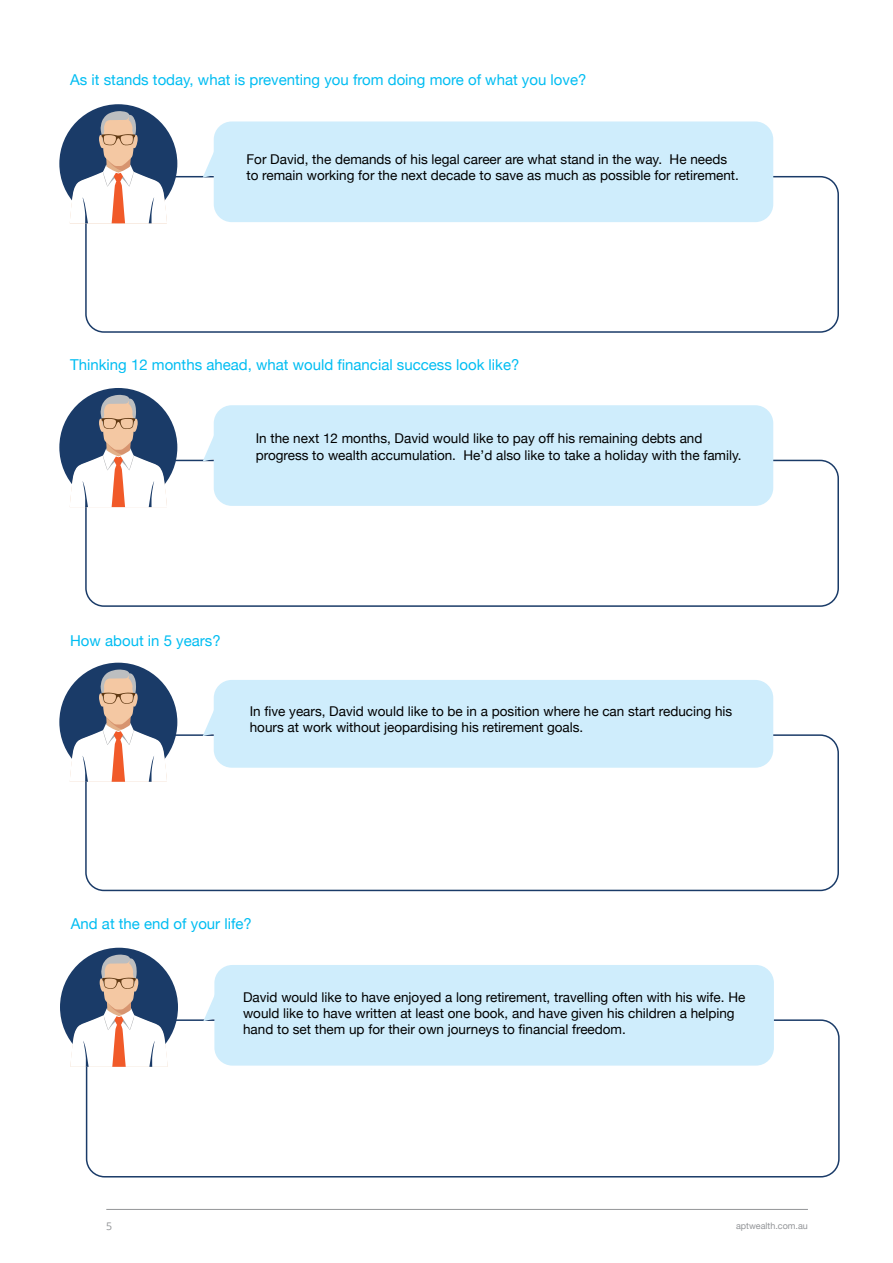
<style>
.page{position:relative;width:893px;height:1263px;background:#fff}
.page>*{position:absolute;margin:0;border:0;box-sizing:border-box;transform-origin:0 0}
.t1{font:15px "Helvetica Neue";color:#00bdf2}
.t2{font:13.5px/16.2px "Helvetica Neue";color:#000}
.t3{font:10.5px "Open Sans";color:#939598}
.t4{font:9px "Helvetica Neue";color:#939598}
</style>
<div class="page">
<hr style="left:106px;top:1209px;width:702px;height:1px;background:#939598">
<div style="left:85px;top:176px;width:754px;height:157px;border:2px solid #1a3b68;border-radius:18px"></div>
<div style="left:85px;top:460px;width:754px;height:147px;border:2px solid #1a3b68;border-radius:18px"></div>
<div style="left:85px;top:734px;width:754px;height:157px;border:2px solid #1a3b68;border-radius:18px"></div>
<div style="left:214px;top:121px;width:559px;height:101px;background:#cfedfc;border-radius:18px"></div>
<svg style="left:203px;top:135px;width:12px;height:43px"></svg>
<div style="left:59px;top:104px;width:118px;height:119px;background:#1a3b68;border-radius:50%"></div>
<svg style="left:70px;top:111px;width:97px;height:112px"></svg>
<div style="left:214px;top:405px;width:559px;height:101px;background:#cfedfc;border-radius:18px"></div>
<svg style="left:203px;top:422px;width:11px;height:39px"></svg>
<div style="left:59px;top:388px;width:118px;height:119px;background:#1a3b68;border-radius:50%"></div>
<svg style="left:70px;top:395px;width:97px;height:112px"></svg>
<div style="left:214px;top:680px;width:559px;height:88px;background:#cfedfc;border-radius:18px"></div>
<svg style="left:203px;top:697px;width:11px;height:39px"></svg>
<div style="left:59px;top:663px;width:118px;height:118px;background:#1a3b68;border-radius:50%"></div>
<svg style="left:70px;top:669px;width:97px;height:113px"></svg>
<div style="left:86px;top:1019px;width:754px;height:158px;border:2px solid #1a3b68;border-radius:18px"></div>
<div style="left:214px;top:965px;width:560px;height:100px;background:#cfedfc;border-radius:18px"></div>
<svg style="left:203px;top:979px;width:12px;height:42px"></svg>
<div style="left:60px;top:948px;width:118px;height:118px;background:#1a3b68;border-radius:50%"></div>
<svg style="left:70px;top:954px;width:98px;height:113px"></svg>
<p class="t1" style="left:70px;top:71px;width:518px">As it stands today, what is preventing you from doing more of what you love?</p>
<p class="t2" style="left:247px;top:151px;width:494px">For David, the demands of his legal career are what stand in the way. He needs to remain working for the next decade to save as much as possible for retirement.</p>
<p class="t1" style="left:70px;top:356px;width:451px">Thinking 12 months ahead, what would financial success look like?</p>
<p class="t2" style="left:256px;top:430px;width:487px">In the next 12 months, David would like to pay off his remaining debts and progress to wealth accumulation. He’d also like to take a holiday with the family.</p>
<p class="t1" style="left:70px;top:631px;width:152px">How about in 5 years?</p>
<p class="t2" style="left:250px;top:703px;width:484px">In five years, David would like to be in a position where he can start reducing his hours at work without jeopardising his retirement goals.</p>
<p class="t1" style="left:71px;top:915px;width:183px">And at the end of your life?</p>
<p class="t2" style="left:243px;top:988px;width:504px">David would like to have enjoyed a long retirement, travelling often with his wife. He would like to have written at least one book, and have given his children a helping hand to set them up for their own journeys to financial freedom.</p>
<p class="t3" style="left:106px;top:1219px;width:8px">5</p>
<p class="t4" style="left:736px;top:1220px;width:73px">aptwealth.com.au</p>
</div>
